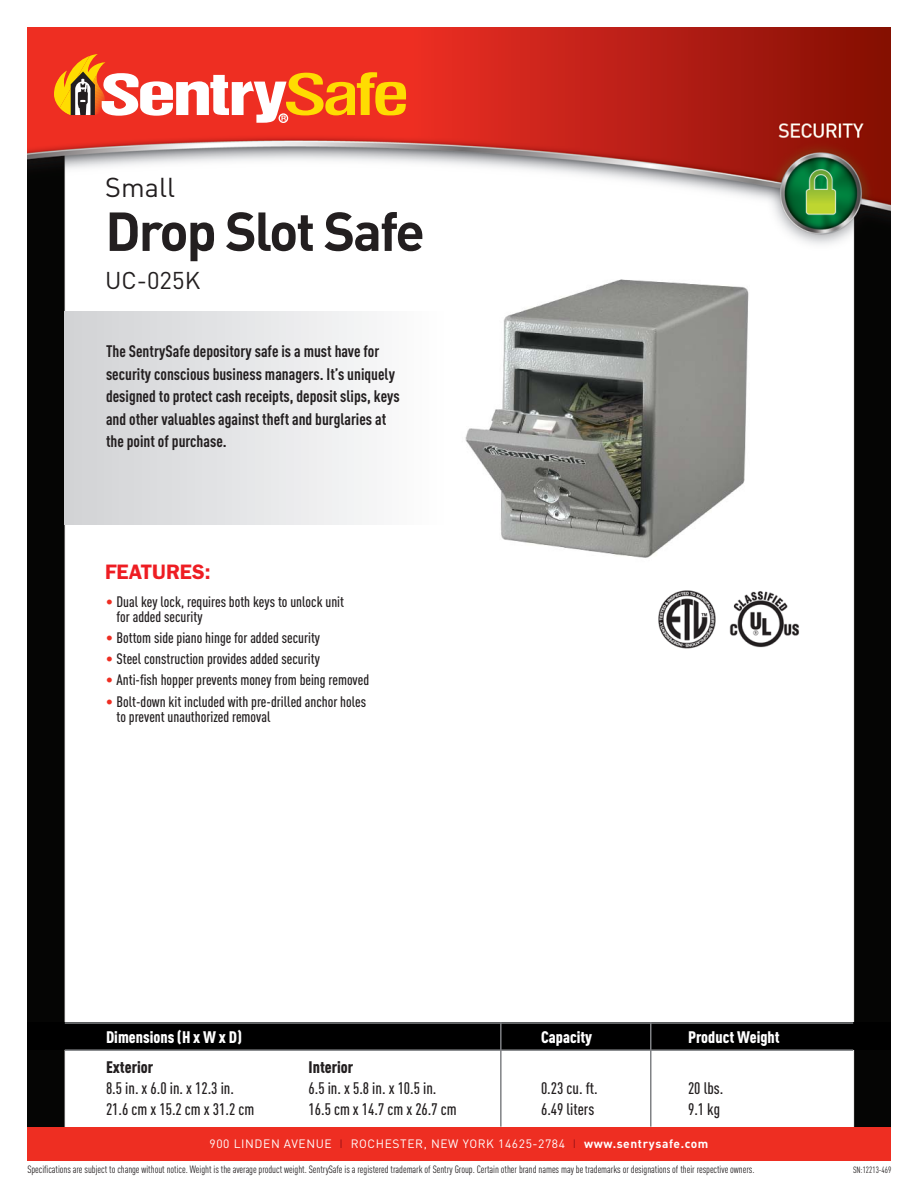
<style>
.page{position:relative;width:918px;height:1188px;background:#fff}
.page>*{position:absolute;margin:0;border:0;box-sizing:border-box;transform-origin:0 0}
.t1{font:700 54px "DIN";letter-spacing:-.04em;color:#231f20}
.t2{font:27px "DIN";color:#231f20}
.t3{font:24px "DIN";color:#231f20}
.t4{font:600 21px "Franklin Gothic";color:#ee1d23}
.t5{font:700 16.5px/22.5px "DIN Cond";color:#231f20}
.t6{font:500 16.5px "DIN Cond";color:#231f20}
.t7{font:900 16.5px "DIN Cond";color:#fff}
.t8{font:900 16.5px "DIN Cond";color:#231f20}
.t9{font:500 15px/15px "DIN Cond";color:#231f20}
.t10{font:12px "DIN";letter-spacing:.05em;color:#fff}
.t11{font:10.5px "DIN Cond";letter-spacing:-.005em;color:#231f20}
.t12{font:9px "DIN Cond";color:#231f20}
.s1{font-weight:700;color:#ee2e22}
.s2{color:#9c1418}
.s3{font-weight:700}
</style>
<div class="page">
<img style="left:27px;top:27px;width:864px;height:1101px">
<div style="left:27px;top:1128px;width:864px;height:33px;background:#ee2e22"></div>
<svg style="left:54px;top:54px;width:352px;height:69px"></svg>
<div style="left:65px;top:311px;width:383px;height:214px;background:linear-gradient(to right,#d0d2d4,#fefefe)"></div>
<img style="left:450px;top:263px;width:316px;height:316px">
<img style="left:472px;top:582px;width:335px;height:76px">
<div style="left:27px;top:1022px;width:864px;height:27px;background:#000"></div>
<hr style="left:65px;top:1049px;width:788px;height:2px;background:#808285">
<hr style="left:500px;top:1022px;width:2px;height:105px;background:#808285">
<hr style="left:650px;top:1022px;width:2px;height:105px;background:#808285">
<hr style="left:65px;top:1022px;width:788px;height:2px;background:#808285">
<p class="t2" style="left:105px;top:170px;width:71px">Small</p>
<p class="t1" style="left:105px;top:196px;width:321px">Drop Slot Safe</p>
<p class="t3" style="left:105px;top:266px;width:97px">UC-025K</p>
<p class="t5" style="left:106px;top:339px;width:295px">The SentrySafe depository safe is a must have for security conscious business managers. It’s uniquely designed to protect cash receipts, deposit slips, keys and other valuables against theft and burglaries at the point of purchase.</p>
<p class="t4" style="left:105px;top:559px;width:107px">FEATURES:</p>
<p class="t9" style="left:117px;top:594px;width:229px;text-indent:-10px"><span class="s1">•</span> Dual key lock, requires both keys to unlock unit for added security</p>
<p class="t9" style="left:106px;top:630px;width:216px"><span class="s1">•</span> Bottom side piano hinge for added security</p>
<p class="t9" style="left:106px;top:651px;width:215px"><span class="s1">•</span> Steel construction provides added security</p>
<p class="t9" style="left:106px;top:672px;width:265px"><span class="s1">•</span> Anti-fish hopper prevents money from being removed</p>
<p class="t9" style="left:117px;top:693px;width:251px;text-indent:-10px"><span class="s1">•</span> Bolt-down kit included with pre-drilled anchor holes to prevent unauthorized removal</p>
<p class="t7" style="left:106px;top:1027px;width:137px">Dimensions (H x W x D)</p>
<p class="t7" style="left:541px;top:1027px;width:53px">Capacity</p>
<p class="t7" style="left:688px;top:1027px;width:93px">Product Weight</p>
<p class="t8" style="left:106px;top:1057px;width:49px">Exterior</p>
<p class="t8" style="left:309px;top:1057px;width:46px">Interior</p>
<p class="t6" style="left:106px;top:1078px;width:129px">8.5 in. x 6.0 in. x 12.3 in.</p>
<p class="t6" style="left:309px;top:1078px;width:129px">6.5 in. x 5.8 in. x 10.5 in.</p>
<p class="t6" style="left:541px;top:1078px;width:58px">0.23 cu. ft.</p>
<p class="t6" style="left:688px;top:1078px;width:37px">20 lbs.</p>
<p class="t6" style="left:106px;top:1099px;width:150px">21.6 cm x 15.2 cm x 31.2 cm</p>
<p class="t6" style="left:309px;top:1099px;width:150px">16.5 cm x 14.7 cm x 26.7 cm</p>
<p class="t6" style="left:541px;top:1099px;width:55px">6.49 liters</p>
<p class="t6" style="left:688px;top:1099px;width:34px">9.1 kg</p>
<p class="t10" style="left:210px;top:1137px;width:500px">900 LINDEN AVENUE <span class="s2">I</span> ROCHESTER, NEW YORK 14625-2784 <span class="s2">I</span> <span class="s3">www.sentrysafe.com</span></p>
<p class="t11" style="left:27px;top:1163px;width:729px">Specifications are subject to change without notice. Weight is the average product weight. SentrySafe is a registered trademark of Sentry Group. Certain other brand names may be trademarks or designations of their respective owners.</p>
<p class="t12" style="left:853px;top:1165px;width:40px">SN:12213-469</p>
</div>
